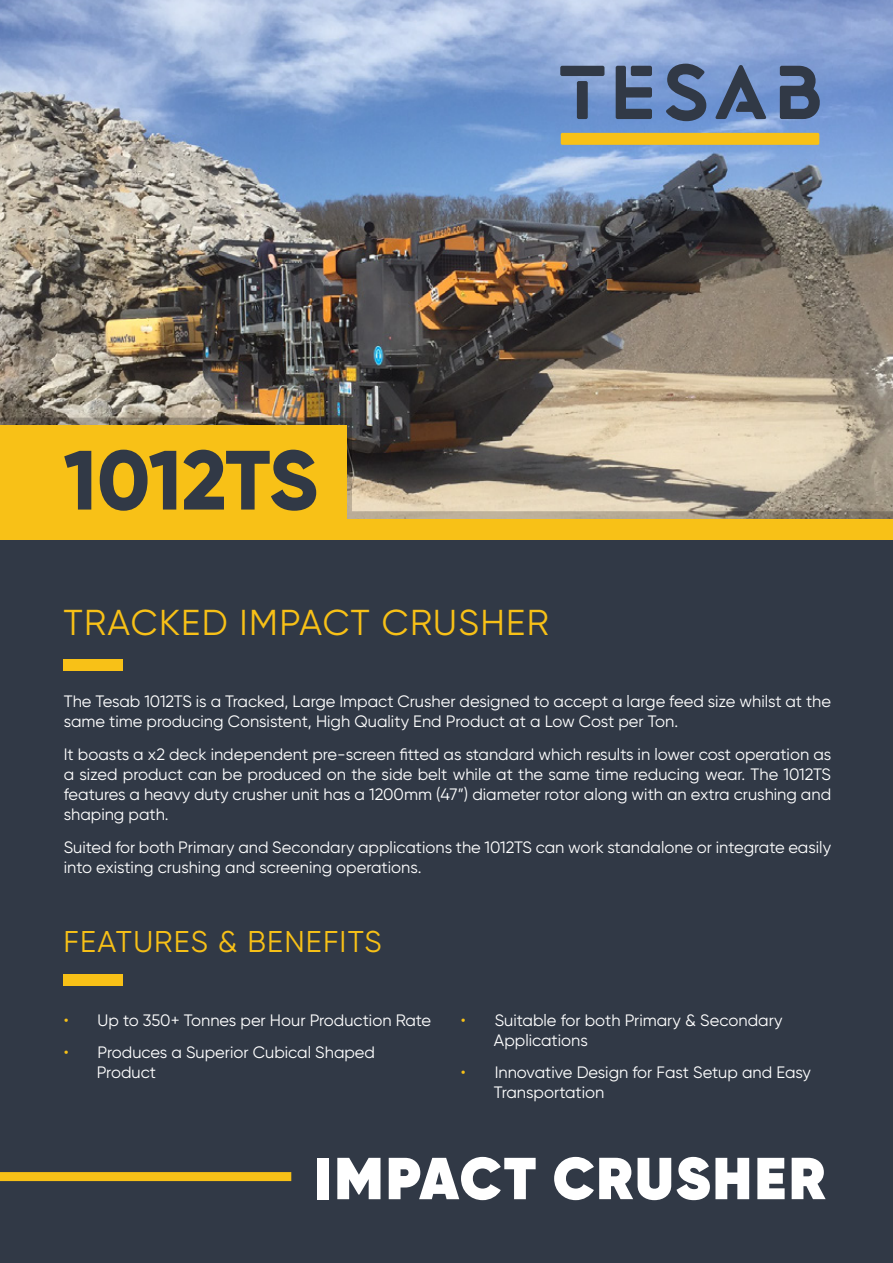
<style>
.page{position:relative;width:893px;height:1263px;background:#fff}
.page>*{position:absolute;margin:0;border:0;box-sizing:border-box;transform-origin:0 0}
.t1{font:800 83.85px "Gilroy";letter-spacing:-.02em;color:#313946}
.t2{font:800 59.1px "Gilroy";letter-spacing:.035em;color:#fff}
.t3{font:36px "Gilroy";letter-spacing:.04em;color:#f8c117}
.t4{font:30px "Gilroy";letter-spacing:.04em;color:#f8c117}
.t5{font:16.5px/19.8px "Gilroy";color:#fff}
.s1{color:#f8c117}
</style>
<div class="page">
<img style="left:0;top:0;width:893px;height:418px">
<svg style="left:0;top:418px;width:893px;height:101px;background:#a19685"></svg>
<div style="left:0;top:425px;width:346px;height:94px;background:#f8c117"></div>
<div style="left:0;top:539px;width:893px;height:724px;background:#313946"></div>
<div style="left:561px;top:133px;width:258px;height:12px;background:#f8c117;border-radius:2px"></div>
<div style="left:560px;top:66px;width:44px;height:10px;background:#313946;border-radius:2px"></div>
<div style="left:577px;top:81px;width:11px;height:38px;background:#313946;border-radius:2px"></div>
<svg style="left:666px;top:64px;width:40px;height:57px;background:#4f6386"></svg>
<svg style="left:715px;top:65px;width:51px;height:54px;background:#5a7098"></svg>
<svg style="left:780px;top:66px;width:41px;height:53px;background:#485875"></svg>
<svg style="left:616px;top:66px;width:36px;height:53px;background:#495975"></svg>
<div style="left:0;top:519px;width:893px;height:20px;background:#f8c117"></div>
<div style="left:63px;top:659px;width:60px;height:12px;background:#f8c117"></div>
<div style="left:63px;top:974px;width:60px;height:12px;background:#f8c117"></div>
<div style="left:0;top:1172px;width:291px;height:9px;background:#f8c117"></div>
<h1 class="t1" style="left:63px;top:442px;width:256px">1012TS</h1>
<h3 class="t3" style="left:63px;top:606px;width:487px">TRACKED IMPACT CRUSHER</h3>
<p class="t5" style="left:64px;top:692px;width:769px">The Tesab 1012TS is a Tracked, Large Impact Crusher designed to accept a large feed size whilst at the same time producing Consistent, High Quality End Product at a Low Cost per Ton.</p>
<p class="t5" style="left:64px;top:746px;width:769px;text-align:justify">It boasts a x2 deck independent pre-screen fitted as standard which results in lower cost operation as a sized product can be produced on the side belt while at the same time reducing wear. The 1012TS features a heavy duty crusher unit has a 1200mm (47”) diameter rotor along with an extra crushing and shaping path.</p>
<p class="t5" style="left:64px;top:838px;width:769px">Suited for both Primary and Secondary applications the 1012TS can work standalone or integrate easily into existing crushing and screening operations.</p>
<h3 class="t4" style="left:63px;top:928px;width:320px">FEATURES &amp; BENEFITS</h3>
<p class="t5" style="left:64px;top:1011px;width:369px"><span class="s1">•</span> Up to 350+ Tonnes per Hour Production Rate</p>
<p class="t5" style="left:97px;top:1043px;width:280px;text-indent:-33px"><span class="s1">•</span> Produces a Superior Cubical Shaped<br>Product</p>
<p class="t5" style="left:494px;top:1011px;width:290px;text-indent:-33px"><span class="s1">•</span> Suitable for both Primary &amp; Secondary<br>Applications</p>
<p class="t5" style="left:494px;top:1063px;width:319px;text-indent:-33px"><span class="s1">•</span> Innovative Design for Fast Setup and Easy<br>Transportation</p>
<h2 class="t2" style="left:314px;top:1152px;width:513px">IMPACT CRUSHER</h2>
</div>
